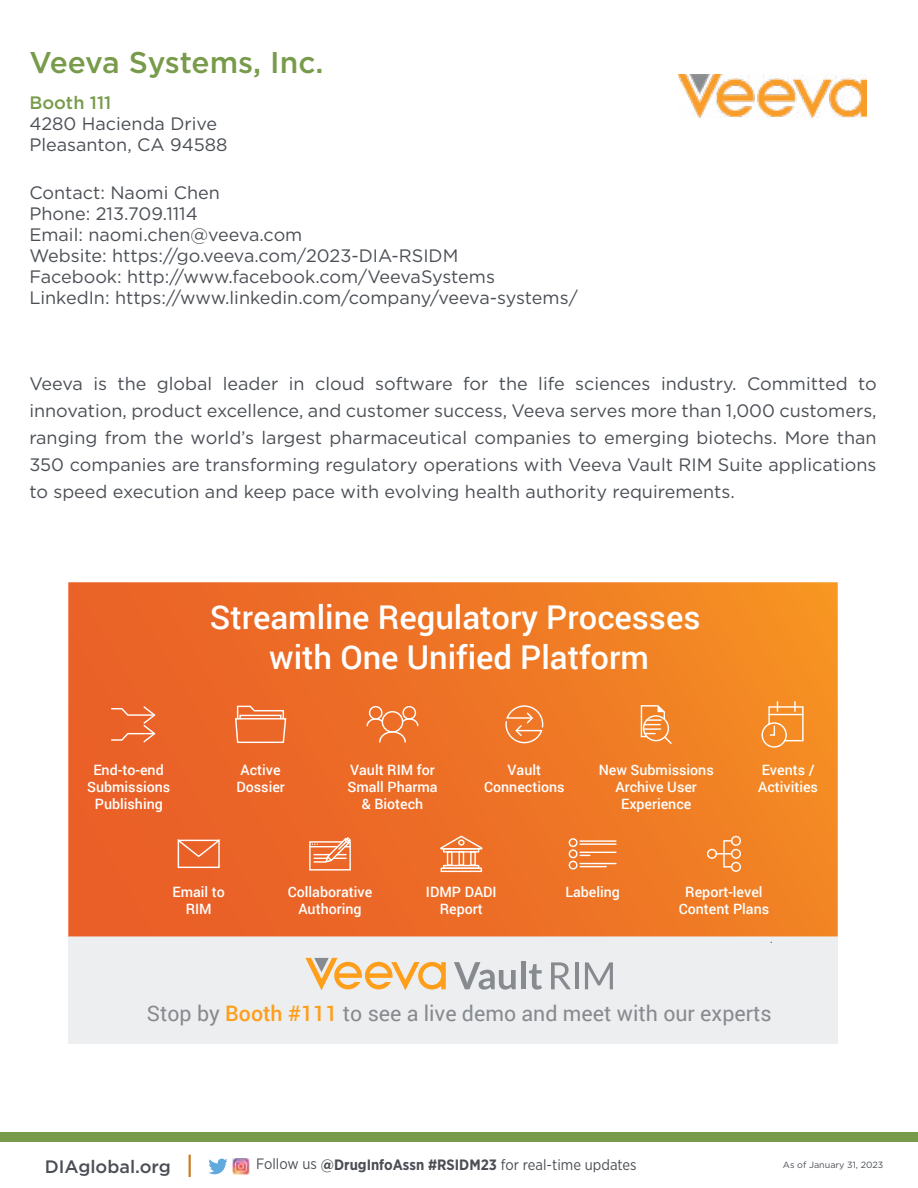
<style>
.page{position:relative;width:918px;height:1188px;background:#fff}
.page>*{position:absolute;margin:0;border:0;box-sizing:border-box;transform-origin:0 0}
.t1{font:500 32.85px/39.3px "Roboto";color:#fff;text-align:center}
.t2{font:500 30px "Gotham";letter-spacing:-.01em;color:#789b4b}
.t3{font:21.3px "Roboto";color:#878a8e}
.t4{font:18px/21px "Gotham";color:#4b4f55}
.t5{font:500 18px "Gotham";color:#4b4f55}
.t6{font:500 18px "Gotham";color:#789b4b}
.t7{font:15px "Gotham Narrow";color:#4b4f55}
.t8{font:500 14.25px/17.1px "Roboto";color:#fff;text-align:center}
.t9{font:12.9px "Roboto";color:#65656a}
.t10{font:9px "Gotham";color:#4b4f55}
.s1{font-weight:500;color:#ff9e1a}
.s2{font-weight:700}
</style>
<div class="page">
<img style="left:678px;top:74px;width:188px;height:44px">
<div style="left:68px;top:936px;width:770px;height:108px;background:#eceeef"></div>
<svg style="left:68px;top:582px;width:770px;height:354px;background:#ed7226"></svg>
<svg style="left:551px;top:962px;width:20px;height:27px"></svg>
<hr style="left:575px;top:962px;width:3px;height:27px;background:#878a8e">
<svg style="left:585px;top:962px;width:28px;height:27px"></svg>
<svg style="left:454px;top:962px;width:62px;height:28px"></svg>
<div style="left:521px;top:961px;width:5px;height:28px;background:#878a8e"></div>
<svg style="left:529px;top:964px;width:13px;height:26px"></svg>
<svg style="left:305px;top:958px;width:141px;height:32px"></svg>
<svg style="left:761px;top:702px;width:43px;height:46px;background:#f59e49"></svg>
<svg style="left:234px;top:705px;width:53px;height:39px;background:#ed7c45"></svg>
<div style="left:239px;top:715px;width:43px;height:4px;border:1px solid #fff"></div>
<svg style="left:505px;top:705px;width:39px;height:39px;background:#f18d4a"></svg>
<svg style="left:110px;top:705px;width:46px;height:39px;background:#ec733f"></svg>
<div style="left:382px;top:711px;width:21px;height:22px;border:1px solid #fff;border-radius:50%"></div>
<div style="left:369px;top:706px;width:14px;height:14px;border:1px solid #fff;border-radius:50%"></div>
<div style="left:402px;top:706px;width:14px;height:14px;border:1px solid #fff;border-radius:50%"></div>
<svg style="left:366px;top:718px;width:53px;height:25px"></svg>
<svg style="left:640px;top:704px;width:33px;height:41px"></svg>
<svg style="left:308px;top:836px;width:44px;height:35px;background:#f09265"></svg>
<div style="left:707px;top:849px;width:10px;height:10px;border:1px solid #fff;border-radius:50%"></div>
<div style="left:731px;top:849px;width:10px;height:10px;border:1px solid #fff;border-radius:50%"></div>
<div style="left:731px;top:836px;width:10px;height:10px;border:1px solid #fff;border-radius:50%"></div>
<div style="left:731px;top:862px;width:10px;height:10px;border:1px solid #fff;border-radius:50%"></div>
<div style="left:723px;top:840px;width:9px;height:28px;border:1px solid #fff"></div>
<svg style="left:716px;top:853px;width:16px;height:2px"></svg>
<hr style="left:580px;top:840px;width:36px;height:2px;background:#fff">
<hr style="left:580px;top:843px;width:36px;height:2px;background:#fff">
<div style="left:569px;top:838px;width:9px;height:9px;border:1px solid #fff;border-radius:50%"></div>
<hr style="left:580px;top:852px;width:36px;height:1px;background:#fff">
<div style="left:569px;top:849px;width:9px;height:9px;border:1px solid #fff;border-radius:50%"></div>
<hr style="left:580px;top:863px;width:36px;height:1px;background:#fff">
<svg style="left:580px;top:866px;width:26px;height:1px"></svg>
<div style="left:569px;top:861px;width:9px;height:9px;border:1px solid #fff;border-radius:50%"></div>
<svg style="left:176px;top:837px;width:44px;height:32px"></svg>
<hr style="left:178px;top:840px;width:41px;height:1px;background:#fff">
<svg style="left:440px;top:864px;width:43px;height:9px"></svg>
<div style="left:458px;top:851px;width:6px;height:15px;border:1px solid #fff"></div>
<svg style="left:442px;top:850px;width:38px;height:3px"></svg>
<div style="left:440px;top:847px;width:42px;height:3px;border:1px solid #fff"></div>
<div style="left:447px;top:851px;width:6px;height:15px;border:1px solid #fff"></div>
<div style="left:470px;top:851px;width:6px;height:15px;border:1px solid #fff"></div>
<div style="left:458px;top:840px;width:7px;height:6px;border:1px solid #fff;border-radius:50%"></div>
<svg style="left:208px;top:1159px;width:20px;height:15px"></svg>
<img style="left:232px;top:1158px;width:18px;height:17px">
<div style="left:0;top:1132px;width:918px;height:9px;background:#789b4b"></div>
<hr style="left:189px;top:1155px;width:2px;height:22px;background:#cb7e25">
<h2 class="t2" style="left:29px;top:44px;width:296px">Veeva Systems, Inc.</h2>
<p class="t6" style="left:29px;top:91px;width:83px">Booth 111</p>
<p class="t4" style="left:29px;top:113px;width:200px">4280 Hacienda Drive<br>Pleasanton, CA 94588</p>
<p class="t4" style="left:29px;top:182px;width:550px">Contact: Naomi Chen<br>Phone: 213.709.1114<br>Email: naomi.chen@veeva.com<br>Website: https://go.veeva.com/2023-DIA-RSIDM<br>Facebook: http://www.facebook.com/VeevaSystems LinkedIn: https://www.linkedin.com/company/veeva-systems/</p>
<p class="t4" style="left:29px;top:370px;width:849px;line-height:27px;text-align:justify">Veeva is the global leader in cloud software for the life sciences industry. Committed to innovation, product excellence, and customer success, Veeva serves more than 1,000 customers, ranging from the world’s largest pharmaceutical companies to emerging biotechs. More than 350 companies are transforming regulatory operations with Veeva Vault RIM Suite applications to speed execution and keep pace with evolving health authority requirements.</p>
<h1 class="t1" style="left:210px;top:597px;width:492px">Streamline Regulatory Processes with One Unified Platform</h1>
<p class="t8" style="left:87px;top:760px;width:85px">End-to-end<br>Submissions<br>Publishing</p>
<p class="t8" style="left:347px;top:760px;width:92px">Vault RIM for<br>Small Pharma &amp; Biotech</p>
<p class="t8" style="left:599px;top:760px;width:117px">New Submissions<br>Archive User<br>Experience</p>
<p class="t8" style="left:236px;top:760px;width:50px;text-align:left">Active<br>Dossier</p>
<p class="t8" style="left:484px;top:760px;width:82px">Vault<br>Connections</p>
<p class="t8" style="left:758px;top:760px;width:61px;text-align:left">Events /<br>Activities</p>
<p class="t8" style="left:173px;top:883px;width:54px">Email to</p>
<p class="t8" style="left:565px;top:883px;width:56px">Labeling</p>
<p class="t8" style="left:186px;top:900px;width:28px">RIM</p>
<p class="t8" style="left:288px;top:883px;width:86px">Collaborative<br>Authoring</p>
<p class="t8" style="left:679px;top:883px;width:92px">Report-level<br>Content Plans</p>
<p class="t8" style="left:426px;top:883px;width:72px">IDMP DADI<br>Report</p>
<p class="t9" style="left:770px;top:929px;width:5px">.</p>
<p class="t3" style="left:147px;top:999px;width:626px">Stop by <span class="s1">Booth #111</span> to see a live demo and meet with our experts</p>
<p class="t5" style="left:45px;top:1155px;width:127px">DIAglobal.org</p>
<p class="t7" style="left:256px;top:1155px;width:382px">Follow us <span class="s2">@DrugInfoAssn #RSIDM23</span> for real-time updates</p>
<p class="t10" style="left:783px;top:1159px;width:102px">As of January 31, 2023</p>
</div>
